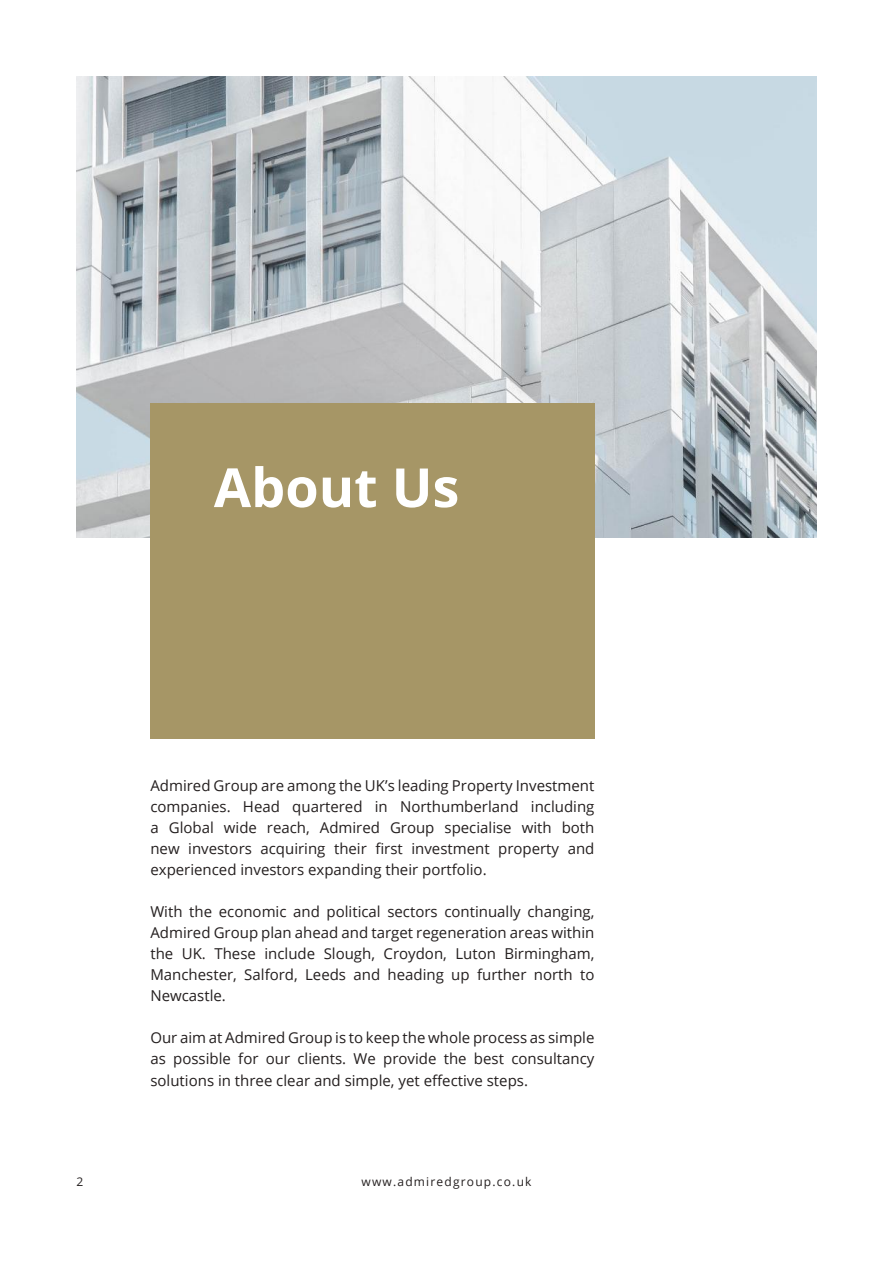
<style>
.page{position:relative;width:893px;height:1263px;background:#fff}
.page>*{position:absolute;margin:0;border:0;box-sizing:border-box;transform-origin:0 0}
.t1{font:700 54px "Open Sans";color:#fff}
.t2{font:15px/21px "Open Sans";color:#241f1f;text-align:justify}
.t3{font:12px "Open Sans";letter-spacing:.1em;color:#241f1f}
</style>
<div class="page">
<img style="left:77px;top:77px;width:739px;height:461px">
<div style="left:150px;top:403px;width:444px;height:335px;background:#a69666"></div>
<h1 class="t1" style="left:214px;top:450px;width:247px">About Us</h1>
<p class="t2" style="left:150px;top:775px;width:446px">Admired Group are among the UK’s leading Property Investment companies. Head quartered in Northumberland including a Global wide reach, Admired Group specialise with both new investors acquiring their first investment property and experienced investors expanding their portfolio.</p>
<p class="t2" style="left:150px;top:901px;width:445px">With the economic and political sectors continually changing, Admired Group plan ahead and target regeneration areas within the UK. These include Slough, Croydon, Luton Birmingham, Manchester, Salford, Leeds and heading up further north to Newcastle.</p>
<p class="t2" style="left:150px;top:1027px;width:446px">Our aim at Admired Group is to keep the whole process as simple as possible for our clients. We provide the best consultancy solutions in three clear and simple, yet effective steps.</p>
<p class="t3" style="left:77px;top:1174px;width:8px">2</p>
<p class="t3" style="left:361px;top:1174px;width:172px">www.admiredgroup.co.uk</p>
</div>
